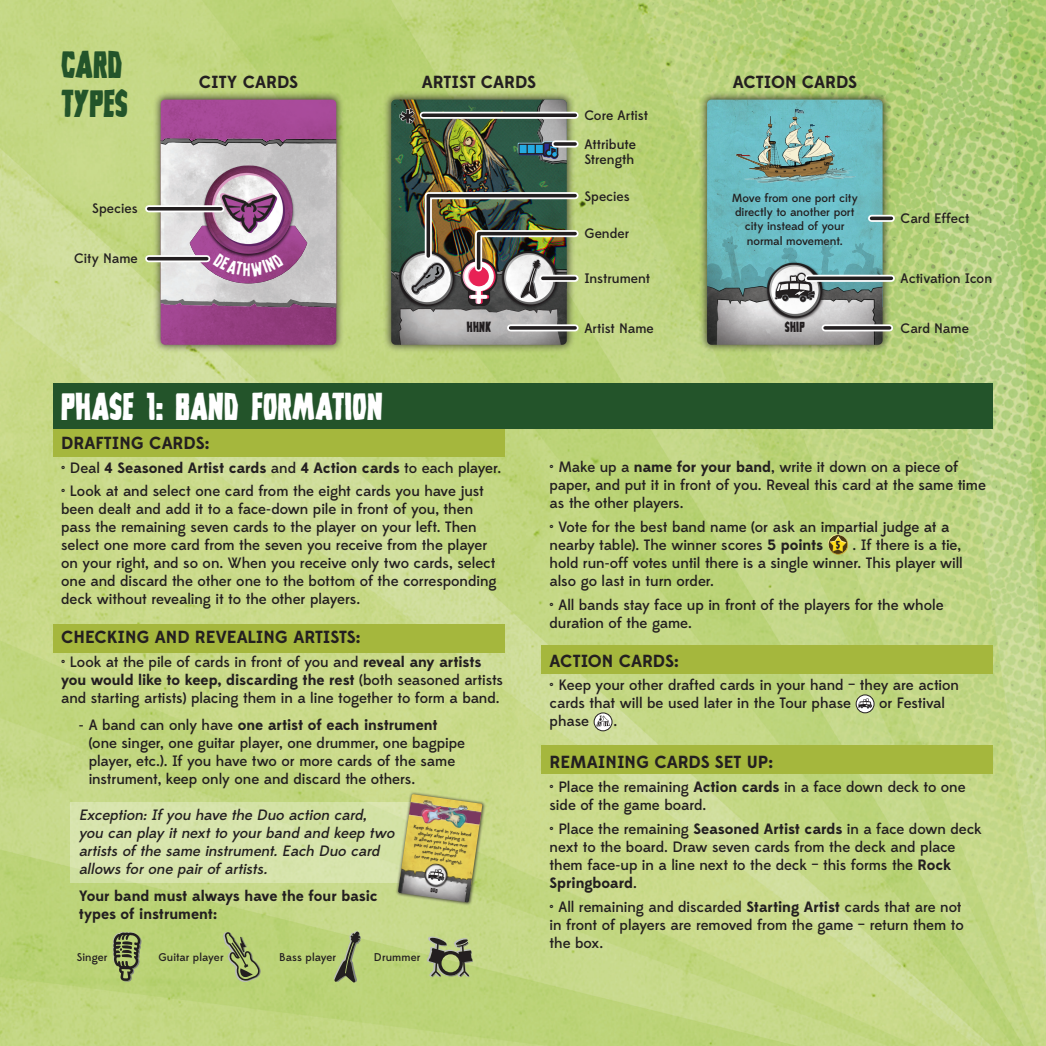
<style>
.page{position:relative;width:1046px;height:1046px;background:#fff}
.page>*{position:absolute;margin:0;border:0;box-sizing:border-box;transform-origin:0 0}
.t1{font:700 38.75px "Grim Ghost";letter-spacing:.02em;color:#fff}
.t2{font:700 38.75px "Grim Ghost";letter-spacing:.01em;color:#23542a}
.t3{font:700 17.5px "Edmondsans";color:#231f20}
.t4{font:500 15px/18px "Edmondsans";letter-spacing:-.005em;color:#231f20}
.t5{font:700 15px "Edmondsans";letter-spacing:-.005em;color:#231f20}
.t6{font:italic 500 15px/18px "Edmondsans";color:#231f20}
.t7{font:700 14.75px "Grim Ghost";letter-spacing:.035em;color:#231f20}
.t8{font:500 13.75px "Edmondsans";color:#231f20}
.t9{font:500 11.75px/14.1px "Edmondsans";letter-spacing:-.005em;color:#231f20;text-align:center}
.t10{font:500 11.25px "Edmondsans";letter-spacing:.01em;color:#231f20}
.t11{font:500 4.75px/5.8px "Edmondsans";color:#231f20;text-align:center}
.s1{font-weight:500}
.s2{font-weight:700}
.s3{font-family:"Grim Ghost";font-weight:700;font-size:11.75px}
</style>
<div class="page">
<img style="left:0;top:0;width:1045px;height:1045px">
<div style="left:70px;top:802px;width:350px;height:80px;background:#d6e4ac"></div>
<div style="left:382px;top:91px;width:193px;height:262px;background:#231f20;opacity:.75"></div>
<img style="left:391px;top:100px;width:175px;height:245px">
<svg style="left:517px;top:141px;width:41px;height:18px"></svg>
<div style="left:519px;top:145px;width:7px;height:8px;background:#24aae1"></div>
<div style="left:527px;top:145px;width:7px;height:8px;background:#24aae1"></div>
<div style="left:535px;top:145px;width:7px;height:8px;background:#24aae1"></div>
<svg style="left:399px;top:108px;width:16px;height:16px"></svg>
<div style="left:152px;top:91px;width:193px;height:262px;background:#231f20;opacity:.75"></div>
<img style="left:161px;top:100px;width:175px;height:245px">
<img style="left:195px;top:156px;width:107px;height:70px">
<div style="left:395px;top:790px;width:90px;height:115px;background:#231f20;opacity:.75"></div>
<img style="left:398px;top:794px;width:84px;height:108px">
<svg style="left:427px;top:868px;width:17px;height:12px"></svg>
<div style="left:698px;top:91px;width:193px;height:262px;background:#231f20;opacity:.75"></div>
<img style="left:707px;top:100px;width:175px;height:245px">
<svg style="left:774px;top:272px;width:41px;height:30px"></svg>
<svg style="left:112px;top:931px;width:30px;height:50px"></svg>
<svg style="left:223px;top:931px;width:38px;height:50px;background:#9bac69"></svg>
<svg style="left:334px;top:930px;width:27px;height:52px"></svg>
<svg style="left:427px;top:936px;width:46px;height:40px;background:#858e65"></svg>
<div style="left:53px;top:428px;width:451px;height:29px;background:#a5b73d"></div>
<div style="left:53px;top:623px;width:451px;height:29px;background:#a5b73d"></div>
<div style="left:541px;top:645px;width:451px;height:28px;background:#a5b73d"></div>
<div style="left:541px;top:745px;width:451px;height:28px;background:#a5b73d"></div>
<div style="left:53px;top:383px;width:939px;height:45px;background:#23542a"></div>
<svg style="left:827px;top:534px;width:21px;height:20px"></svg>
<svg style="left:856px;top:694px;width:17px;height:18px"></svg>
<div style="left:855px;top:694px;width:19px;height:19px;border:1px solid #231f20;border-radius:50%"></div>
<svg style="left:857px;top:698px;width:15px;height:10px"></svg>
<svg style="left:594px;top:712px;width:18px;height:18px"></svg>
<div style="left:593px;top:712px;width:19px;height:19px;border:1px solid #231f20;border-radius:50%"></div>
<svg style="left:596px;top:715px;width:14px;height:11px"></svg>
<svg style="left:510px;top:324px;width:65px;height:7px"></svg>
<div style="left:555px;top:140px;width:20px;height:7px;background:#fff"></div>
<div style="left:871px;top:215px;width:20px;height:7px;background:#e4e3e3"></div>
<img style="left:411px;top:188px;width:171px;height:118px">
<svg style="left:542px;top:276px;width:33px;height:4px"></svg>
<hr style="left:510px;top:326px;width:65px;height:3px;background:#231f20">
<svg style="left:555px;top:142px;width:20px;height:4px"></svg>
<svg style="left:871px;top:216px;width:20px;height:4px"></svg>
<div style="left:808px;top:275px;width:83px;height:7px;background:#ecebeb"></div>
<svg style="left:149px;top:255px;width:41px;height:7px"></svg>
<svg style="left:149px;top:205px;width:72px;height:7px"></svg>
<svg style="left:808px;top:276px;width:83px;height:4px"></svg>
<hr style="left:149px;top:257px;width:58px;height:3px;background:#231f20">
<hr style="left:149px;top:207px;width:72px;height:3px;background:#231f20">
<div style="left:423px;top:112px;width:152px;height:7px;background:#f7f7f7"></div>
<svg style="left:423px;top:113px;width:152px;height:4px"></svg>
<svg style="left:825px;top:324px;width:64px;height:7px"></svg>
<hr style="left:825px;top:326px;width:64px;height:3px;background:#231f20">
<svg style="left:190px;top:226px;width:117px;height:57px;background:#aa719f"></svg>
<svg style="left:430px;top:887px;width:8px;height:5px"></svg>
<p class="t2" style="left:61px;top:45px;width:62px">CARD</p>
<p class="t2" style="left:61px;top:84px;width:68px">TYPES</p>
<p class="t8" style="left:92px;top:200px;width:47px">Species</p>
<p class="t8" style="left:74px;top:250px;width:65px">City Name</p>
<p class="t3" style="left:199px;top:71px;width:101px">CITY CARDS</p>
<p class="t3" style="left:422px;top:71px;width:115px">ARTIST CARDS</p>
<p class="t3" style="left:732px;top:71px;width:126px">ACTION CARDS</p>
<p class="t8" style="left:584px;top:107px;width:65px">Core Artist</p>
<p class="t7" style="left:467px;top:319px;width:26px">HHNK</p>
<p class="t8" style="left:584px;top:136px;width:53px">Attribute</p>
<p class="t8" style="left:584px;top:151px;width:52px">Strength</p>
<p class="t8" style="left:584px;top:188px;width:47px">Species</p>
<p class="t8" style="left:584px;top:225px;width:47px">Gender</p>
<p class="t8" style="left:584px;top:270px;width:67px">Instrument</p>
<p class="t9" style="left:731px;top:191px;width:127px">Move from one port city directly to another port city instead of your normal movement.</p>
<p class="t8" style="left:900px;top:210px;width:70px">Card Effect</p>
<p class="t8" style="left:900px;top:270px;width:93px">Activation Icon</p>
<p class="t7" style="left:784px;top:319px;width:21px">SHIP</p>
<p class="t8" style="left:584px;top:320px;width:71px">Artist Name</p>
<p class="t8" style="left:900px;top:320px;width:70px">Card Name</p>
<p class="t1" style="left:61px;top:386px;width:323px">PHASE 1: BAND FORMATION</p>
<p class="t3" style="left:61px;top:432px;width:150px">DRAFTING CARDS:</p>
<p class="t5" style="left:61px;top:458px;width:441px"><span class="s1">• Deal</span> 4 Seasoned Artist cards <span class="s1">and</span> 4 Action cards <span class="s1">to each player.</span></p>
<p class="t4" style="left:61px;top:482px;width:437px">• Look at and select one card from the eight cards you have just been dealt and add it to a face-down pile in front of you, then pass the remaining seven cards to the player on your left. Then select one more card from the seven you receive from the player on your right, and so on. When you receive only two cards, select one and discard the other one to the bottom of the corresponding deck without revealing it to the other players.</p>
<p class="t3" style="left:61px;top:626px;width:301px">CHECKING AND REVEALING ARTISTS:</p>
<p class="t4" style="left:61px;top:653px;width:443px">• Look at the pile of cards in front of you and <span class="s2">reveal any artists you would like to keep, discarding the rest</span> (both seasoned artists and starting artists) placing them in a line together to form a band.</p>
<p class="t5" style="left:79px;top:715px;width:360px"><span class="s1">- A band can only have</span> one artist of each instrument</p>
<p class="t4" style="left:89px;top:734px;width:378px">(one singer, one guitar player, one drummer, one bagpipe</p>
<p class="t4" style="left:89px;top:752px;width:368px">player, etc.). If you have two or more cards of the same</p>
<p class="t4" style="left:89px;top:770px;width:328px">instrument, keep only one and discard the others.</p>
<p class="t6" style="left:79px;top:806px;width:293px">Exception: If you have the Duo action card,</p>
<p class="t6" style="left:79px;top:824px;width:320px">you can play it next to your band and keep two artists of the same instrument. Each Duo card</p>
<p class="t6" style="left:79px;top:860px;width:193px">allows for one pair of artists.</p>
<p class="t5" style="left:79px;top:886px;width:300px">Your band must always have the four basic</p>
<p class="t5" style="left:79px;top:904px;width:140px">types of instrument:</p>
<p class="t11" style="left:414px;top:823px;width:60px;rotate:8deg">Keep this card in your band display after playing it.<br>It allows you to have one pair of artists playing the same instrument<br>(or one pair of singers).</p>
<p class="t10" style="left:77px;top:950px;width:32px">Singer</p>
<p class="t10" style="left:158px;top:950px;width:67px">Guitar player</p>
<p class="t10" style="left:279px;top:950px;width:59px">Bass player</p>
<p class="t10" style="left:374px;top:950px;width:48px">Drummer</p>
<p class="t4" style="left:549px;top:458px;width:438px">• Make up a <span class="s2">name for your band</span>, write it down on a piece of paper, and put it in front of you. Reveal this card at the same time as the other players.</p>
<p class="t4" style="left:549px;top:518px;width:415px">• Vote for the best band name (or ask an impartial judge at a nearby table). The winner scores <span class="s2">5 points</span> <span class="s3">5</span> . If there is a tie, hold run-off votes until there is a single winner. This player will also go last in turn order.</p>
<p class="t4" style="left:549px;top:595px;width:395px">• All bands stay face up in front of the players for the whole duration of the game.</p>
<p class="t3" style="left:549px;top:649px;width:131px">ACTION CARDS:</p>
<p class="t4" style="left:549px;top:676px;width:411px">• Keep your other drafted cards in your hand – they are action cards that will be used later in the Tour phase</p>
<p class="t4" style="left:878px;top:694px;width:68px">or Festival</p>
<p class="t4" style="left:549px;top:712px;width:41px">phase</p>
<p class="t4" style="left:613px;top:712px;width:5px">.</p>
<p class="t3" style="left:549px;top:751px;width:225px">REMAINING CARDS SET UP:</p>
<p class="t4" style="left:549px;top:778px;width:417px">• Place the remaining <span class="s2">Action cards</span> in a face down deck to one side of the game board.</p>
<p class="t4" style="left:549px;top:820px;width:433px">• Place the remaining <span class="s2">Seasoned Artist cards</span> in a face down deck next to the board. Draw seven cards from the deck and place them face-up in a line next to the deck – this forms the <span class="s2">Rock Springboard</span>.</p>
<p class="t4" style="left:549px;top:897px;width:415px">• All remaining and discarded <span class="s2">Starting Artist</span> cards that are not in front of players are removed from the game – return them to the box.</p>
</div>
